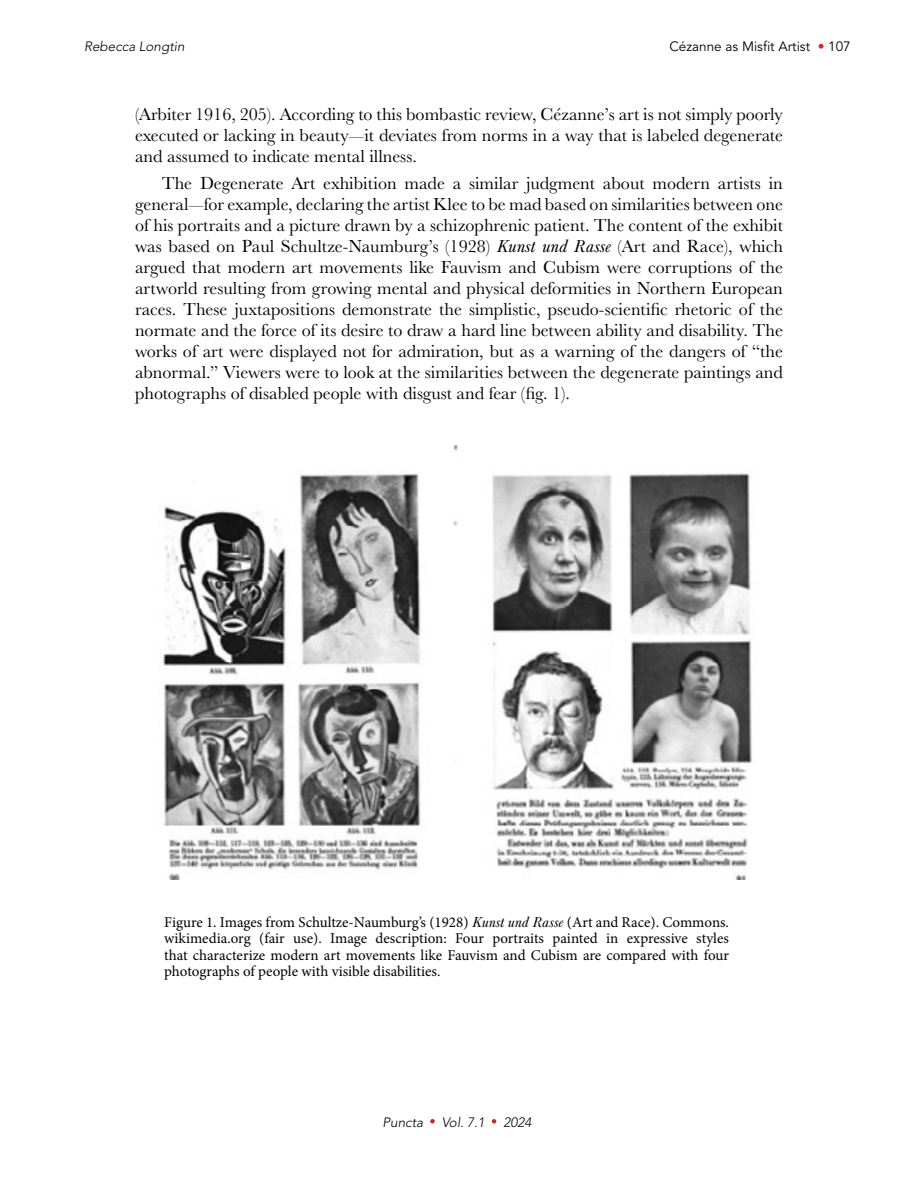
<style>
.page{position:relative;width:918px;height:1188px;background:#fff}
.page>*{position:absolute;margin:0;border:0;box-sizing:border-box;transform-origin:0 0}
.t1{font:18px/21px "Baskerville URW";color:#000;text-align:justify}
.t2{font:15px/16.5px "Minion Pro";color:#000;text-align:justify}
.t3{font:italic 300 13.5px "Avenir LT Std";color:#000}
.t4{font:13.5px "Avenir LT Std";color:#000}
.s1{color:#d2232a}
.s2{font-style:italic}
.s3{font-family:"Baskerville URW";font-style:italic}
</style>
<div class="page">
<svg style="left:430px;top:1119px;width:5px;height:5px"></svg>
<svg style="left:492px;top:1119px;width:4px;height:5px"></svg>
<img style="left:163px;top:446px;width:589px;height:433px">
<p class="t3" style="left:84px;top:38px;width:102px">Rebecca Longtin</p>
<p class="t4" style="left:669px;top:39px;width:183px">Cézanne as Misfit Artist <span class="s1">•</span> 107</p>
<p class="t1" style="left:135px;top:103px;width:650px">(Arbiter 1916, 205). According to this bombastic review, Cézanne’s art is not simply poorly executed or lacking in beauty—it deviates from norms in a way that is labeled degenerate and assumed to indicate mental illness.</p>
<p class="t1" style="left:135px;top:172px;width:650px;text-indent:27px">The Degenerate Art exhibition made a similar judgment about modern artists in general—for example, declaring the artist Klee to be mad based on similarities between one of his portraits and a picture drawn by a schizophrenic patient. The content of the exhibit was based on Paul Schultze-Naumburg’s (1928) <span class="s2">Kunst und Rasse</span> (Art and Race), which argued that modern art movements like Fauvism and Cubism were corruptions of the artworld resulting from growing mental and physical deformities in Northern European races. These juxtapositions demonstrate the simplistic, pseudo-scientific rhetoric of the normate and the force of its desire to draw a hard line between ability and disability. The works of art were displayed not for admiration, but as a warning of the dangers of “the abnormal.” Viewers were to look at the similarities between the degenerate paintings and photographs of disabled people with disgust and fear (fig. 1).</p>
<p class="t2" style="left:164px;top:914px;width:566px">Figure 1. Images from Schultze-Naumburg’s (1928) <span class="s3">Kunst und Rasse</span> (Art and Race). Commons. wikimedia.org (fair use). Image description: Four portraits painted in expressive styles that characterize modern art movements like Fauvism and Cubism are compared with four photographs of people with visible disabilities.</p>
<p class="t3" style="left:382px;top:1114px;width:42px">Puncta</p>
<p class="t3" style="left:442px;top:1114px;width:45px">Vol. 7.1</p>
<p class="t3" style="left:503px;top:1114px;width:30px">2024</p>
</div>
